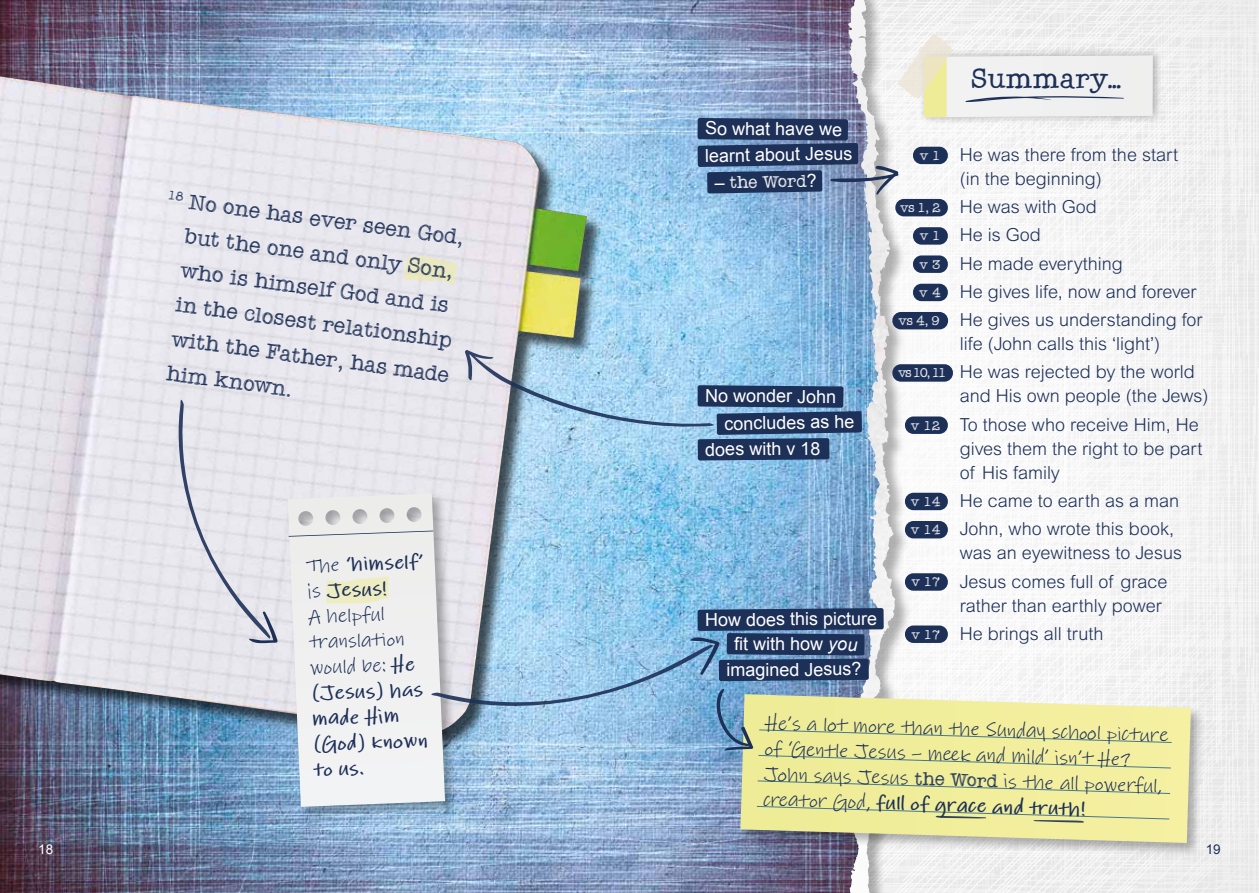
<style>
.page{position:relative;width:1259px;height:893px;background:#fff}
.page>*{position:absolute;margin:0;border:0;box-sizing:border-box;transform-origin:0 0}
.t1{font:28.5px "Quattro Tempi Solid";letter-spacing:.03em;color:#1d3058}
.t2{font:22.5px/34.7px "Quattro Tempi";color:#1d3058}
.t3{font:20.25px/25.5px "Lindsey Pro";color:#1d3058}
.t4{font:700 20.25px/25.5px "Lindsey Pro";color:#1d3058}
.t5{font:300 18px/28.2px "Arial MT Std";color:#1d3058}
.t6{font:18px/25.2px "Arial";letter-spacing:-.01em;color:#fff;text-align:center}
.t7{font:18px "Quattro Tempi";color:#fff}
.t8{font:13.5px "Arial";color:#fff}
.t9{font:13.5px "Arial";color:#1d3058}
.s1{font-weight:400}
.s2{font-family:"Arial"}
.s3{font-style:italic}
.s4{font-family:"Quattro Tempi";font-weight:400;font-size:13.5px;color:#fff}
.s5{font-family:"Quattro Tempi";font-size:19.5px}
.s6{font-weight:700}
</style>
<div class="page">
<img style="left:911px;top:0;width:348px;height:893px">
<img style="left:878px;top:0;width:17px;height:893px">
<img style="left:0;top:0;width:878px;height:893px">
<div style="left:895px;top:199px;width:53px;height:17px;background:#1d3058;border-radius:9px"></div>
<div style="left:913px;top:227px;width:35px;height:18px;background:#1d3058;border-radius:9px"></div>
<div style="left:913px;top:255px;width:35px;height:18px;background:#1d3058;border-radius:9px"></div>
<div style="left:913px;top:284px;width:35px;height:17px;background:#1d3058;border-radius:9px"></div>
<div style="left:892px;top:312px;width:56px;height:17px;background:#1d3058;border-radius:9px"></div>
<div style="left:892px;top:364px;width:61px;height:18px;background:#1d3058;border-radius:9px"></div>
<div style="left:905px;top:416px;width:43px;height:18px;background:#1d3058;border-radius:9px"></div>
<div style="left:905px;top:493px;width:43px;height:17px;background:#1d3058;border-radius:9px"></div>
<div style="left:905px;top:521px;width:43px;height:17px;background:#1d3058;border-radius:9px"></div>
<div style="left:905px;top:573px;width:43px;height:18px;background:#1d3058;border-radius:9px"></div>
<div style="left:0;top:17px;width:603px;height:733px;background:#000;opacity:.3"></div>
<img style="left:0;top:76px;width:587px;height:657px">
<svg style="left:403px;top:254px;width:54px;height:32px;background:#e8e6ce"></svg>
<div style="left:918px;top:47px;width:245px;height:79px;background:#000;opacity:.3"></div>
<div style="left:286px;top:492px;width:173px;height:329px;background:#000;opacity:.3"></div>
<svg style="left:288px;top:493px;width:157px;height:314px"></svg>
<svg style="left:289px;top:531px;width:144px;height:6px"></svg>
<svg style="left:326px;top:577px;width:63px;height:29px;background:#eeedcb"></svg>
<div style="left:738px;top:692px;width:467px;height:165px;background:#000;opacity:.3"></div>
<svg style="left:740px;top:694px;width:451px;height:149px;background:#e2df9d"></svg>
<svg style="left:757px;top:780px;width:414px;height:14px;background:#e4e59a"></svg>
<svg style="left:756px;top:806px;width:414px;height:17px;background:#e2e299"></svg>
<svg style="left:465px;top:350px;width:397px;height:110px;background:#86a9c7"></svg>
<svg style="left:162px;top:397px;width:116px;height:248px;background:#dfdee6"></svg>
<svg style="left:429px;top:608px;width:743px;height:161px"></svg>
<svg style="left:697px;top:33px;width:456px;height:162px"></svg>
<p class="t2" style="left:192px;top:183px;width:283px;text-indent:-22px;rotate:8deg"><sup>18</sup> No one has ever seen God, but the one and only Son, who is himself God and is in the closest relationship with the Father, has made him known.</p>
<p class="t4" style="left:306px;top:553px;width:119px;rotate:-2deg"><span class="s1">The</span> ‘himself’ <span class="s1">is</span> Jesus!<br><span class="s1">A helpful translation would be:</span> He (Jesus) has made Him (God) known to us.</p>
<p class="t6" style="left:705px;top:116px;width:139px">So what have we</p>
<p class="t6" style="left:705px;top:143px;width:149px;rotate:-1deg">learnt about Jesus</p>
<p class="t7" style="left:714px;top:172px;width:103px;rotate:-1deg"><span class="s2">–</span> the Word<span class="s2">?</span></p>
<p class="t6" style="left:705px;top:384px;width:133px">No wonder John</p>
<p class="t6" style="left:724px;top:411px;width:132px;rotate:-1deg">concludes as he</p>
<p class="t6" style="left:705px;top:436px;width:117px">does with v 18</p>
<p class="t6" style="left:705px;top:606px;width:174px">How does this picture fit with how <span class="s3">you </span>imagined Jesus?</p>
<h1 class="t1" style="left:971px;top:62px;width:153px">Summary…</h1>
<p class="t5" style="left:960px;top:143px;width:220px;line-height:24px;text-indent:-40px"><span class="s4">v 1</span> He was there from the start (in the beginning)</p>
<p class="t5" style="left:900px;top:193px;width:198px"><span class="s4">vs 1, 2</span> He was with God</p>
<p class="t5" style="left:920px;top:221px;width:122px"><span class="s4">v 1</span> He is God</p>
<p class="t5" style="left:920px;top:249px;width:204px"><span class="s4">v 3</span> He made everything</p>
<p class="t5" style="left:919px;top:277px;width:278px"><span class="s4">v 4</span> He gives life, now and forever</p>
<p class="t5" style="left:899px;top:306px;width:305px"><span class="s4">vs 4, 9</span> He gives us understanding for</p>
<p class="t5" style="left:898px;top:330px;width:298px;text-indent:61px">life (John calls this ‘light’)<br><span class="s4">vs 10, 11</span> He was rejected by the world</p>
<p class="t5" style="left:911px;top:382px;width:299px;text-indent:49px">and His own people (the Jews) <span class="s4">v 12</span> To those who receive Him, He</p>
<p class="t5" style="left:960px;top:436px;width:244px;line-height:24px">gives them the right to be part of His family</p>
<p class="t5" style="left:911px;top:486px;width:269px"><span class="s4">v 14</span> He came to earth as a man <span class="s4">v 14</span> John, who wrote this book,</p>
<p class="t5" style="left:911px;top:539px;width:272px;text-indent:48px">was an eyewitness to Jesus <span class="s4">v 17</span> Jesus comes full of grace</p>
<p class="t5" style="left:911px;top:591px;width:251px;text-indent:48px">rather than earthly power <span class="s4">v 17</span> He brings all truth</p>
<p class="t3" style="left:766px;top:709px;width:405px;rotate:2deg">He’s a lot more than the Sunday schoo l picture of ‘Gentle Jesus – mee k and mild’ isn’t He?<br>John says Jesus <span class="s5">the Word</span> is the all powerful, creator God, <span class="s6">full of grace and truth!</span></p>
<p class="t8" style="left:38px;top:841px;width:17px">18</p>
<p class="t9" style="left:1205px;top:841px;width:17px">19</p>
</div>
